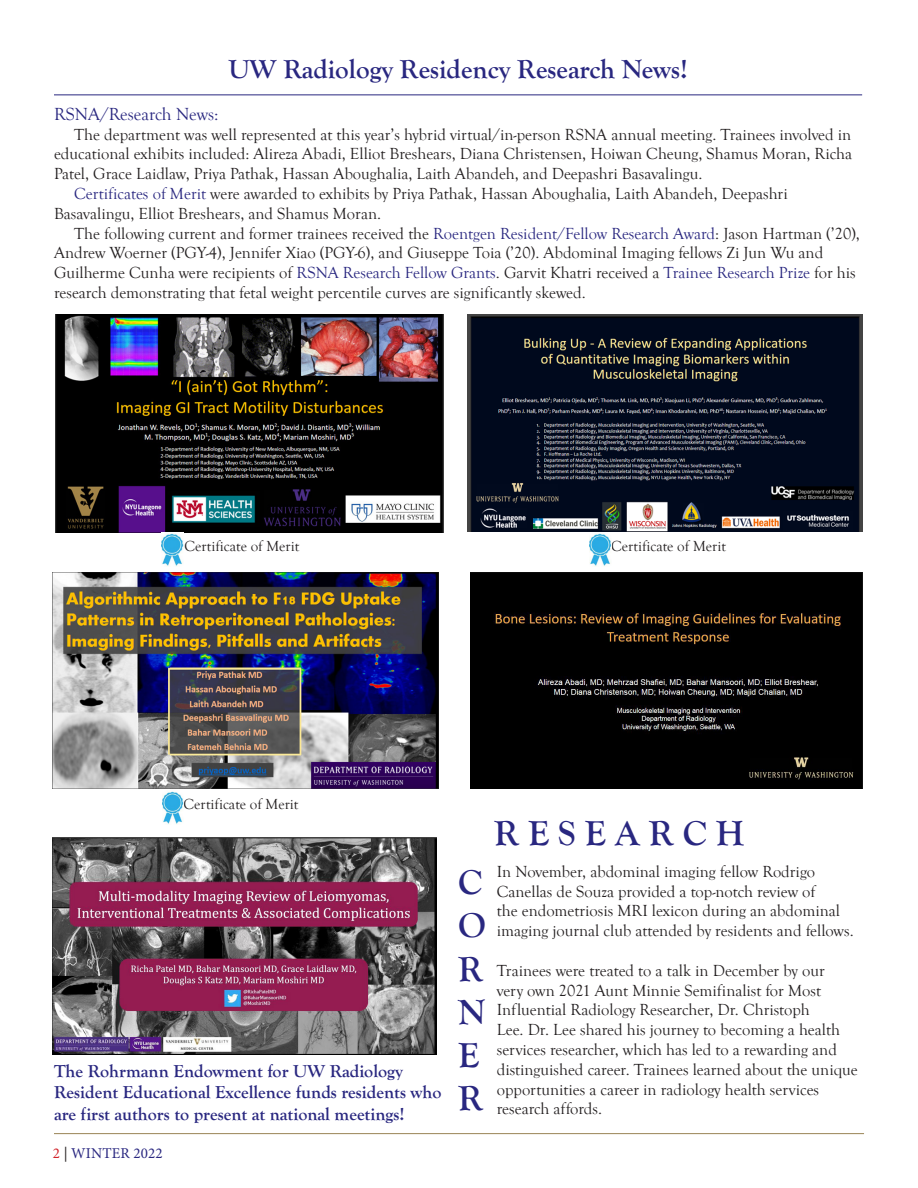
<style>
.page{position:relative;width:918px;height:1188px;background:#fff}
.page>*{position:absolute;margin:0;border:0;box-sizing:border-box;transform-origin:0 0}
.t1{font:700 36px "Goudy Old Style T";color:#292780}
.t2{font:700 27px "Goudy Old Style T";color:#292780}
.t3{font:700 18px/21.6px "Goudy Old Style T";color:#292780}
.t4{font:18px "Goudy Old Style T";color:#292780}
.t5{font:16.5px/19.8px "Goudy Old Style T";color:#231f20}
.t6{font:15px "Goudy Old Style T";color:#231f20}
.t7{font:15px "Minion Pro";letter-spacing:.01em;color:#292780}
.s1{color:#292780}
.s2{color:#d1232a}
.s3{color:#231f20}
</style>
<div class="page">
<hr style="left:54px;top:1133px;width:810px;height:1px;background:#998455">
<hr style="left:54px;top:94px;width:808px;height:1px;background:#292780">
<img style="left:55px;top:314px;width:388px;height:218px">
<img style="left:162px;top:533px;width:21px;height:33px">
<img style="left:590px;top:533px;width:21px;height:33px">
<img style="left:468px;top:314px;width:394px;height:218px">
<img style="left:52px;top:572px;width:387px;height:216px">
<img style="left:162px;top:791px;width:22px;height:33px">
<img style="left:470px;top:572px;width:392px;height:217px">
<img style="left:52px;top:838px;width:384px;height:216px">
<p class="t2" style="left:228px;top:54px;width:461px">UW Radiology Residency Research News!</p>
<p class="t4" style="left:54px;top:104px;width:166px">RSNA/Research News:</p>
<p class="t5" style="left:54px;top:125px;width:800px;text-align:justify;text-indent:20px">The department was well represented at this year’s hybrid virtual/in-person RSNA annual meeting. Trainees involved in educational exhibits included: Alireza Abadi, Elliot Breshears, Diana Christensen, Hoiwan Cheung, Shamus Moran, Richa Patel, Grace Laidlaw, Priya Pathak, Hassan Aboughalia, Laith Abandeh, and Deepashri Basavalingu.</p>
<p class="t5" style="left:54px;top:184px;width:735px;text-indent:20px"><span class="s1">Certificates of Merit</span> were awarded to exhibits by Priya Pathak, Hassan Aboughalia, Laith Abandeh, Deepashri<br>Basavalingu, Elliot Breshears, and Shamus Moran.</p>
<p class="t5" style="left:54px;top:224px;width:807px;text-indent:20px">The following current and former trainees received the <span class="s1">Roentgen Resident/Fellow Research Award</span>: Jason Hartman (’20), Andrew Woerner (PGY-4), Jennifer Xiao (PGY-6), and Giuseppe Toia (’20). Abdominal Imaging fellows Zi Jun Wu and Guilherme Cunha were recipients of <span class="s1">RSNA Research Fellow Grants</span>. Garvit Khatri received a <span class="s1">Trainee Research Prize</span> for his research demonstrating that fetal weight percentile curves are significantly skewed.</p>
<p class="t6" style="left:184px;top:538px;width:116px">Certificate of Merit</p>
<p class="t6" style="left:611px;top:538px;width:116px">Certificate of Merit</p>
<p class="t6" style="left:184px;top:796px;width:116px">Certificate of Merit</p>
<p class="t3" style="left:54px;top:1060px;width:389px">The Rohrmann Endowment for UW Radiology<br>Resident Educational Excellence funds residents who are first authors to present at national meetings!</p>
<p class="t7" style="left:53px;top:1143px;width:111px"><span class="s2">2</span> <span class="s3">|</span> WINTER 2022</p>
<p class="t1" style="left:458px;top:862px;width:26px">C</p>
<p class="t1" style="left:458px;top:905px;width:29px">O</p>
<p class="t1" style="left:458px;top:949px;width:26px">R</p>
<p class="t1" style="left:458px;top:992px;width:29px">N</p>
<p class="t1" style="left:458px;top:1035px;width:23px">E</p>
<p class="t1" style="left:458px;top:1078px;width:26px">R</p>
<p class="t1" style="left:494px;top:813px;width:252px">R E S E A R C H</p>
<p class="t5" style="left:497px;top:862px;width:358px">In November, abdominal imaging fellow Rodrigo Canellas de Souza provided a top-notch review of<br>the endometriosis MRI lexicon during an abdominal imaging journal club attended by residents and fellows.</p>
<p class="t5" style="left:497px;top:961px;width:362px">Trainees were treated to a talk in December by our<br>very own 2021 Aunt Minnie Semifinalist for Most Influential Radiology Researcher, Dr. Christoph<br>Lee. Dr. Lee shared his journey to becoming a health services researcher, which has led to a rewarding and distinguished career. Trainees learned about the unique opportunities a career in radiology health services research affords.</p>
</div>
